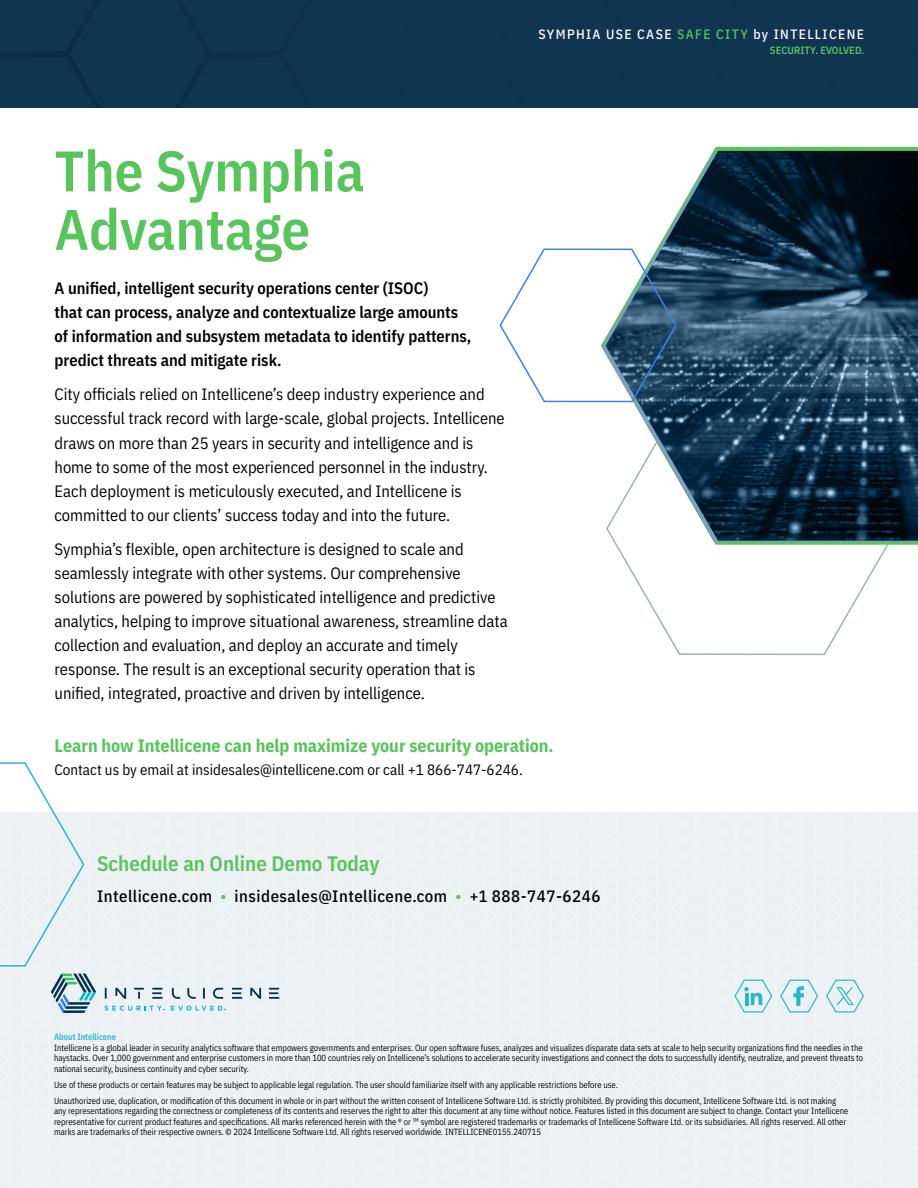
<style>
.page{position:relative;width:918px;height:1188px;background:#fff}
.page>*{position:absolute;margin:0;border:0;box-sizing:border-box;transform-origin:0 0}
.t1{font:600 57px/58.5px "IBM Plex Sans Cond";color:#58c45c}
.t2{font:600 21px "IBM Plex Sans Cond";color:#58c45c}
.t3{font:700 18px "IBM Plex Sans Cond";color:#58c45c}
.t4{font:16.5px/24px "IBM Plex Sans Cond";color:#000}
.t5{font:600 16.5px/24px "IBM Plex Sans Cond";color:#000}
.t6{font:500 16.5px "IBM Plex Sans Cond";letter-spacing:.03em;color:#000}
.t7{font:15px "IBM Plex Sans Cond";color:#000}
.t8{font:500 13.5px "IBM Plex Sans Cond";letter-spacing:.1em;color:#fff}
.t9{font:600 10.5px "IBM Plex Sans Cond";color:#58c45c}
.t10{font:9px/10.5px "IBM Plex Sans Cond";color:#000;scale:.95 1}
.t11{font:600 9px "IBM Plex Sans Cond";color:#29b6cd;scale:.95 1}
.s1{color:#58c45c}
</style>
<div class="page">
<div style="left:0;top:0;width:918px;height:108px;background:#0f3551"></div>
<svg style="left:617px;top:547px;width:270px;height:109px"></svg>
<div style="left:890px;top:812px;width:27px;height:376px;background:#ebf0f2"></div>
<div style="left:864px;top:812px;width:26px;height:376px;background:#ebf0f2"></div>
<div style="left:838px;top:812px;width:26px;height:376px;background:#ebf0f2"></div>
<div style="left:811px;top:812px;width:27px;height:376px;background:#ebf0f2"></div>
<div style="left:785px;top:812px;width:26px;height:376px;background:#ebf0f2"></div>
<div style="left:758px;top:812px;width:27px;height:376px;background:#ebf0f2"></div>
<div style="left:732px;top:812px;width:26px;height:376px;background:#ebf0f2"></div>
<div style="left:706px;top:812px;width:26px;height:376px;background:#ebf0f2"></div>
<div style="left:679px;top:812px;width:27px;height:376px;background:#ebf0f2"></div>
<div style="left:653px;top:812px;width:26px;height:376px;background:#ebf0f2"></div>
<div style="left:0;top:812px;width:653px;height:376px;background:#ebf0f2"></div>
<div style="left:0;top:812px;width:626px;height:362px;background:#ebf0f2"></div>
<div style="left:0;top:812px;width:600px;height:347px;background:#ebf0f2"></div>
<div style="left:0;top:812px;width:574px;height:331px;background:#ebf0f2"></div>
<div style="left:0;top:812px;width:547px;height:316px;background:#ebf0f2"></div>
<div style="left:0;top:812px;width:521px;height:301px;background:#ebf0f2"></div>
<div style="left:0;top:812px;width:494px;height:286px;background:#ebf0f2"></div>
<div style="left:0;top:812px;width:468px;height:270px;background:#ebf0f2"></div>
<div style="left:0;top:812px;width:441px;height:255px;background:#ebf0f2"></div>
<div style="left:0;top:812px;width:415px;height:240px;background:#ebf0f2"></div>
<div style="left:0;top:812px;width:389px;height:225px;background:#ebf0f2"></div>
<div style="left:0;top:812px;width:362px;height:209px;background:#ebf0f2"></div>
<div style="left:0;top:812px;width:336px;height:194px;background:#ebf0f2"></div>
<div style="left:0;top:812px;width:309px;height:179px;background:#ebf0f2"></div>
<div style="left:0;top:812px;width:283px;height:164px;background:#ebf0f2"></div>
<svg style="left:0;top:762px;width:257px;height:205px"></svg>
<svg style="left:734px;top:979px;width:39px;height:34px"></svg>
<svg style="left:780px;top:979px;width:39px;height:34px"></svg>
<svg style="left:105px;top:988px;width:174px;height:11px"></svg>
<svg style="left:51px;top:974px;width:45px;height:39px"></svg>
<svg style="left:104px;top:1006px;width:61px;height:5px"></svg>
<svg style="left:171px;top:1006px;width:55px;height:5px"></svg>
<svg style="left:825px;top:979px;width:40px;height:34px"></svg>
<svg style="left:614px;top:146px;width:304px;height:401px"></svg>
<svg style="left:606px;top:152px;width:312px;height:390px"></svg>
<svg style="left:499px;top:248px;width:179px;height:155px"></svg>
<h1 class="t1" style="left:55px;top:137px;width:312px">The Symphia<br>Advantage</h1>
<h3 class="t8" style="left:538px;top:23px;width:327px">SYMPHIA USE CASE <span class="s1">SAFE CITY</span> by INTELLICENE</h3>
<p class="t9" style="left:770px;top:42px;width:96px">SECURITY. EVOLVED.</p>
<h3 class="t5" style="left:55px;top:274px;width:418px">A unified, intelligent security operations center (ISOC)<br>that can process, analyze and contextualize large amounts of information and subsystem metadata to identify patterns, predict threats and mitigate risk.</h3>
<p class="t4" style="left:55px;top:381px;width:452px">City officials relied on Intellicene’s deep industry experience and successful track record with large-scale, global projects. Intellicene draws on more than 25 years in security and intelligence and is home to some of the most experienced personnel in the industry.<br>Each deployment is meticulously executed, and Intellicene is committed to our clients’ success today and into the future.</p>
<p class="t4" style="left:55px;top:536px;width:455px">Symphia’s flexible, open architecture is designed to scale and seamlessly integrate with other systems. Our comprehensive solutions are powered by sophisticated intelligence and predictive analytics, helping to improve situational awareness, streamline data collection and evaluation, and deploy an accurate and timely response. The result is an exceptional security operation that is unified, integrated, proactive and driven by intelligence.</p>
<h3 class="t3" style="left:55px;top:731px;width:501px">Learn how Intellicene can help maximize your security operation.</h3>
<h3 class="t7" style="left:55px;top:759px;width:470px">Contact us by email at insidesales@intellicene.com or call +1 866-747-6246.</h3>
<h2 class="t2" style="left:97px;top:847px;width:284px">Schedule an Online Demo Today</h2>
<h3 class="t6" style="left:97px;top:883px;width:505px">Intellicene.com <span class="s1">•</span> insidesales@Intellicene.com <span class="s1">•</span> +1 888-747-6246</h3>
<p class="t11" style="left:54px;top:1030px;width:67px">About Intellicene</p>
<p class="t10" style="left:54px;top:1042px;width:853px;text-align:justify">Intellicene is a global leader in security analytics software that empowers governments and enterprises. Our open software fuses, analyzes and visualizes disparate data sets at scale to help security organizations find the needles in the haystacks. Over 1,000 government and enterprise customers in more than 100 countries rely on Intellicene’s solutions to accelerate security investigations and connect the dots to successfully identify, neutralize, and prevent threats to national security, business continuity and cyber security.</p>
<p class="t10" style="left:54px;top:1076px;width:825px;line-height:15.9px">Use of these products or certain features may be subject to applicable legal regulation. The user should familiarize itself with any applicable restrictions before use.<br>Unauthorized use, duplication, or modification of this document in whole or in part without the written consent of Intellicene Software Ltd. is strictly prohibited. By providing this document, Intellicene Software Ltd. is not making</p>
<p class="t10" style="left:54px;top:1105px;width:838px">any representations regarding the correctness or completeness of its contents and reserves the right to alter this document at any time without notice. Features listed in this document are subject to change. Contact your Intellicene representative for current product features and specifications. All marks referenced herein with the ® or <sup>TM</sup> symbol are registered trademarks or trademarks of Intellicene Software Ltd. or its subsidiaries. All rights reserved. All other marks are trademarks of their respective owners. © 2024 Intellicene Software Ltd. All rights reserved worldwide. INTELLICENE0155.240715</p>
</div>
